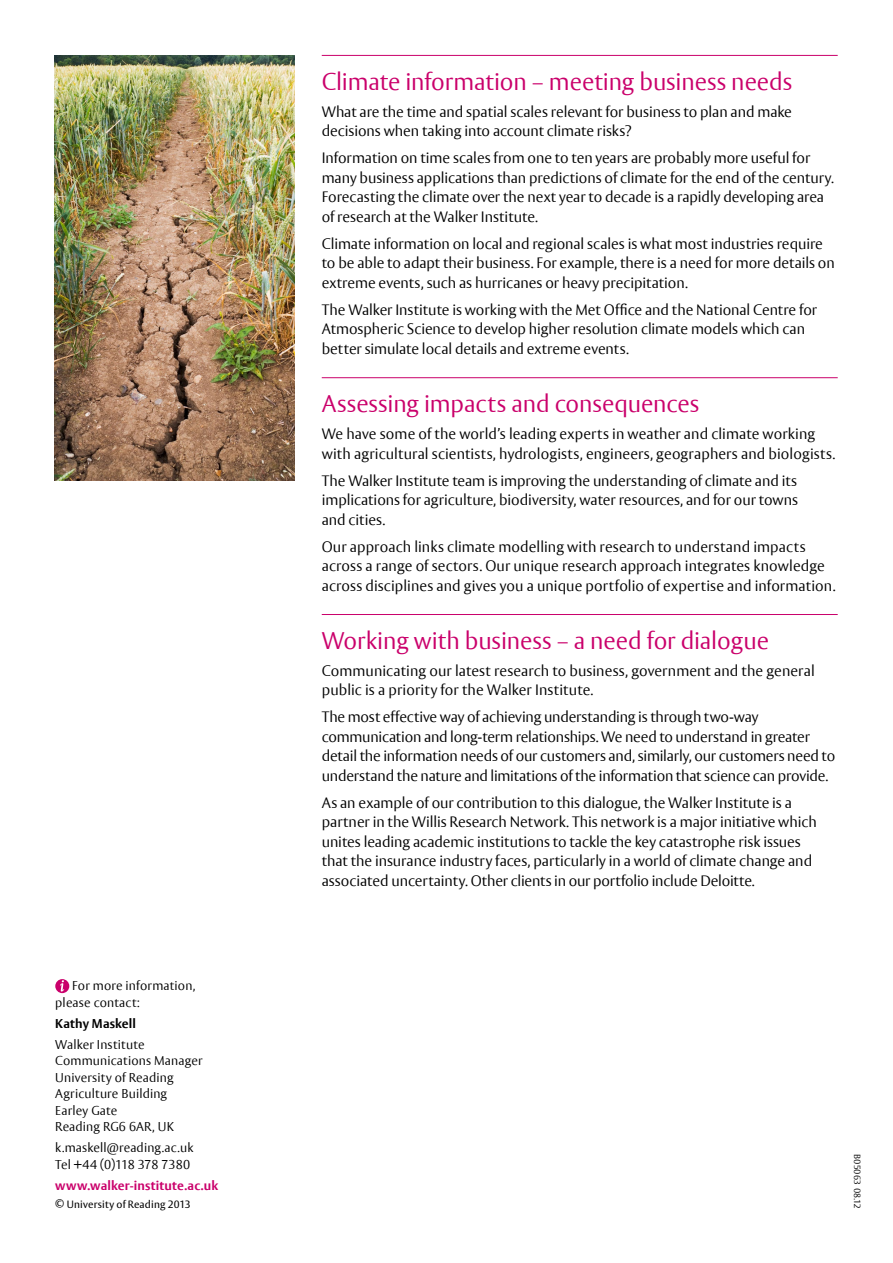
<style>
.page{position:relative;width:893px;height:1263px;background:#fff}
.page>*{position:absolute;margin:0;border:0;box-sizing:border-box;transform-origin:0 0}
.t1{font:24px "Rdg Vesta";letter-spacing:-.005em;color:#ca006b}
.t2{font:15px/19.5px "Rdg Vesta";letter-spacing:-.005em;color:#000}
.t3{font:12.75px/16.5px "Rdg Vesta";letter-spacing:.01em;color:#000}
.t4{font:700 12.75px "Rdg Vesta";letter-spacing:.015em;color:#ca006b}
.t5{font:700 12.75px "Rdg Vesta";letter-spacing:.01em;color:#000}
.t6{font:10.5px "Rdg Vesta 2";letter-spacing:.015em;color:#000}
.t7{font:9px "Rdg Vesta";color:#000}
</style>
<div class="page">
<img style="left:55px;top:55px;width:239px;height:425px">
<hr style="left:322px;top:55px;width:516px;height:1px;background:#ca006b">
<hr style="left:322px;top:377px;width:516px;height:1px;background:#ca006b">
<hr style="left:322px;top:614px;width:516px;height:1px;background:#ca006b">
<svg style="left:55px;top:979px;width:14px;height:14px"></svg>
<p class="t3" style="left:55px;top:978px;width:142px;text-indent:17px">For more information, please contact:</p>
<p class="t5" style="left:55px;top:1015px;width:82px">Kathy Maskell</p>
<p class="t3" style="left:55px;top:1037px;width:149px">Walker Institute<br>Communications Manager<br>University of Reading<br>Agriculture Building<br>Earley Gate<br>Reading RG6 6AR, UK</p>
<p class="t3" style="left:55px;top:1140px;width:140px">k.maskell@reading.ac.uk<br>Tel +44 (0)118 378 7380</p>
<p class="t4" style="left:55px;top:1177px;width:165px">www.walker-institute.ac.uk</p>
<p class="t6" style="left:55px;top:1198px;width:137px">© University of Reading 2013</p>
<h1 class="t1" style="left:322px;top:67px;width:472px">Climate information – meeting business needs</h1>
<p class="t2" style="left:322px;top:102px;width:472px">What are the time and spatial scales relevant for business to plan and make decisions when taking into account climate risks?</p>
<p class="t2" style="left:322px;top:149px;width:514px">Information on time scales from one to ten years are probably more useful for many business applications than predictions of climate for the end of the century.<br>Forecasting the climate over the next year to decade is a rapidly developing area of research at the Walker Institute.</p>
<p class="t2" style="left:322px;top:234px;width:515px">Climate information on local and regional scales is what most industries require to be able to adapt their business. For example, there is a need for more details on extreme events, such as hurricanes or heavy precipitation.</p>
<p class="t2" style="left:322px;top:300px;width:497px">The Walker Institute is working with the Met Office and the National Centre for<br>Atmospheric Science to develop higher resolution climate models which can better simulate local details and extreme events.</p>
<h1 class="t1" style="left:322px;top:389px;width:379px">Assessing impacts and consequences</h1>
<p class="t2" style="left:322px;top:425px;width:515px">We have some of the world’s leading experts in weather and climate working with agricultural scientists, hydrologists, engineers, geographers and biologists.</p>
<p class="t2" style="left:322px;top:471px;width:478px;text-align:justify">The Walker Institute team is improving the understanding of climate and its implications for agriculture, biodiversity, water resources, and for our towns and cities.</p>
<p class="t2" style="left:322px;top:537px;width:515px">Our approach links climate modelling with research to understand impacts across a range of sectors. Our unique research approach integrates knowledge across disciplines and gives you a unique portfolio of expertise and information.</p>
<h1 class="t1" style="left:322px;top:626px;width:449px">Working with business – a need for dialogue</h1>
<p class="t2" style="left:322px;top:661px;width:495px">Communicating our latest research to business, government and the general public is a priority for the Walker Institute.</p>
<p class="t2" style="left:322px;top:708px;width:515px">The most effective way of achieving understanding is through two-way communication and long-term relationships. We need to understand in greater detail the information needs of our customers and, similarly, our customers need to understand the nature and limitations of the information that science can provide.</p>
<p class="t2" style="left:322px;top:793px;width:497px">As an example of our contribution to this dialogue, the Walker Institute is a partner in the Willis Research Network. This network is a major initiative which unites leading academic institutions to tackle the key catastrophe risk issues that the insurance industry faces, particularly in a world of climate change and associated uncertainty. Other clients in our portfolio include Deloitte.</p>
<p class="t7" style="left:863px;top:1154px;width:55px;rotate:90deg">B05063 08.12</p>
</div>
